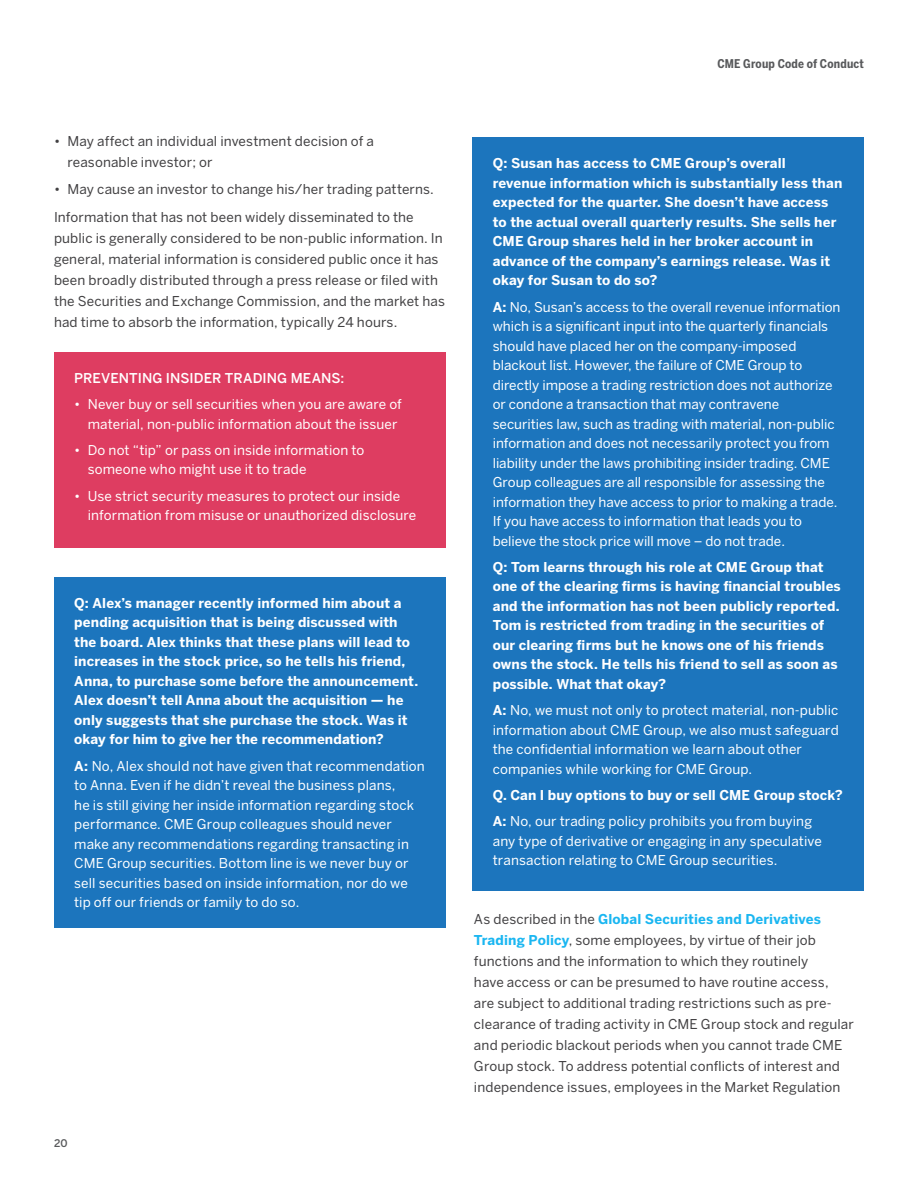
<style>
.page{position:relative;width:918px;height:1188px;background:#fff}
.page>*{position:absolute;margin:0;border:0;box-sizing:border-box;transform-origin:0 0}
.t1{font:13.5px/19.5px "Benton Sans";letter-spacing:.005em;color:#fff}
.t2{font:700 13.5px/19.5px "Benton Sans";letter-spacing:.01em;color:#fff}
.t3{font:13.5px/21px "Benton Sans";letter-spacing:.01em;color:#414042}
.t4{font:500 13.5px "Benton Sans";letter-spacing:.005em;color:#fff}
.t5{font:700 12px "Benton Sans Cond";letter-spacing:.015em;color:#58595b}
.t6{font:500 10.5px "Benton Sans";color:#58595b}
.s1{font-weight:700}
.s2{font-weight:400}
.s3{font-weight:700;color:#1ab6f1}
</style>
<div class="page">
<div style="left:54px;top:352px;width:392px;height:195px;background:#de3d61"></div>
<div style="left:54px;top:577px;width:392px;height:350px;background:#1c75bd"></div>
<div style="left:472px;top:138px;width:392px;height:753px;background:#1c75bd"></div>
<p class="t3" style="left:68px;top:130px;width:308px;text-indent:-14px">• May affect an individual investment decision of a reasonable investor; or</p>
<p class="t3" style="left:54px;top:176px;width:381px;line-height:27.8px">• May cause an investor to change his/her trading patterns.<br>Information that has not been widely disseminated to the</p>
<p class="t3" style="left:54px;top:228px;width:392px">public is generally considered to be non-public information. In general, material information is considered public once it has been broadly distributed through a press release or filed with the Securities and Exchange Commission, and the market has had time to absorb the information, typically 24 hours.</p>
<p class="t4" style="left:74px;top:370px;width:272px">PREVENTING INSIDER TRADING MEANS:</p>
<p class="t1" style="left:88px;top:394px;width:316px;text-indent:-14px">• Never buy or sell securities when you are aware of material, non-public information about the issuer</p>
<p class="t1" style="left:88px;top:440px;width:278px;text-indent:-14px">• Do not “tip” or pass on inside information to someone who might use it to trade</p>
<p class="t1" style="left:88px;top:486px;width:330px;text-indent:-14px">• Use strict security measures to protect our inside information from misuse or unauthorized disclosure</p>
<p class="t2" style="left:74px;top:593px;width:345px">Q: Alex’s manager recently informed him about a pending acquisition that is being discussed with the board. Alex thinks that these plans will lead to increases in the stock price, so he tells his friend, Anna, to purchase some before the announcement.<br>Alex doesn’t tell Anna about the acquisition — he only suggests that she purchase the stock. Was it okay for him to give her the recommendation?</p>
<p class="t1" style="left:74px;top:756px;width:352px"><span class="s1">A:</span> No, Alex should not have given that recommendation to Anna. Even if he didn’t reveal the business plans,<br>he is still giving her inside information regarding stock performance. CME Group colleagues should never make any recommendations regarding transacting in CME Group securities. Bottom line is we never buy or sell securities based on inside information, nor do we tip off our friends or family to do so.</p>
<p class="t6" style="left:54px;top:1137px;width:15px">20</p>
<p class="t5" style="left:717px;top:56px;width:148px">CME Group Code of Conduct</p>
<p class="t2" style="left:493px;top:154px;width:351px">Q: Susan has access to CME Group’s overall revenue information which is substantially less than expected for the quarter. She doesn’t have access to the actual overall quarterly results. She sells her CME Group shares held in her broker account in advance of the company’s earnings release. Was it okay for Susan to do so?</p>
<p class="t1" style="left:493px;top:297px;width:349px"><span class="s1">A:</span> No, Susan’s access to the overall revenue information which is a significant input into the quarterly financials should have placed her on the company-imposed blackout list. However, the failure of CME Group to directly impose a trading restriction does not authorize or condone a transaction that may contravene securities law, such as trading with material, non-public information and does not necessarily protect you from liability under the laws prohibiting insider trading. CME Group colleagues are all responsible for assessing the information they have access to prior to making a trade.<br>If you have access to information that leads you to believe the stock price will move – do not trade.</p>
<p class="t2" style="left:493px;top:557px;width:350px">Q: Tom learns through his role at CME Group that one of the clearing firms is having financial troubles and the information has not been publicly reported.<br>Tom is restricted from trading in the securities of our clearing firms but he knows one of his friends owns the stock. He tells his friend to sell as soon as possible. What that okay?</p>
<p class="t1" style="left:493px;top:700px;width:348px"><span class="s1">A:</span> No, we must not only to protect material, non-public information about CME Group, we also must safeguard the confidential information we learn about other companies while working for CME Group.</p>
<p class="t2" style="left:493px;top:782px;width:352px;line-height:26.2px">Q. Can I buy options to buy or sell CME Group stock?<br>A: <span class="s2">No, our trading policy prohibits you from buying</span></p>
<p class="t1" style="left:493px;top:831px;width:331px">any type of derivative or engaging in any speculative transaction relating to CME Group securities.</p>
<p class="t3" style="left:474px;top:908px;width:381px">As described in the <span class="s3">Global Securities and Derivatives Trading Policy</span>, some employees, by virtue of their job functions and the information to which they routinely<br>have access or can be presumed to have routine access,<br>are subject to additional trading restrictions such as pre&shy;clearance of trading activity in CME Group stock and regular and periodic blackout periods when you cannot trade CME Group stock. To address potential conflicts of interest and independence issues, employees in the Market Regulation</p>
</div>
